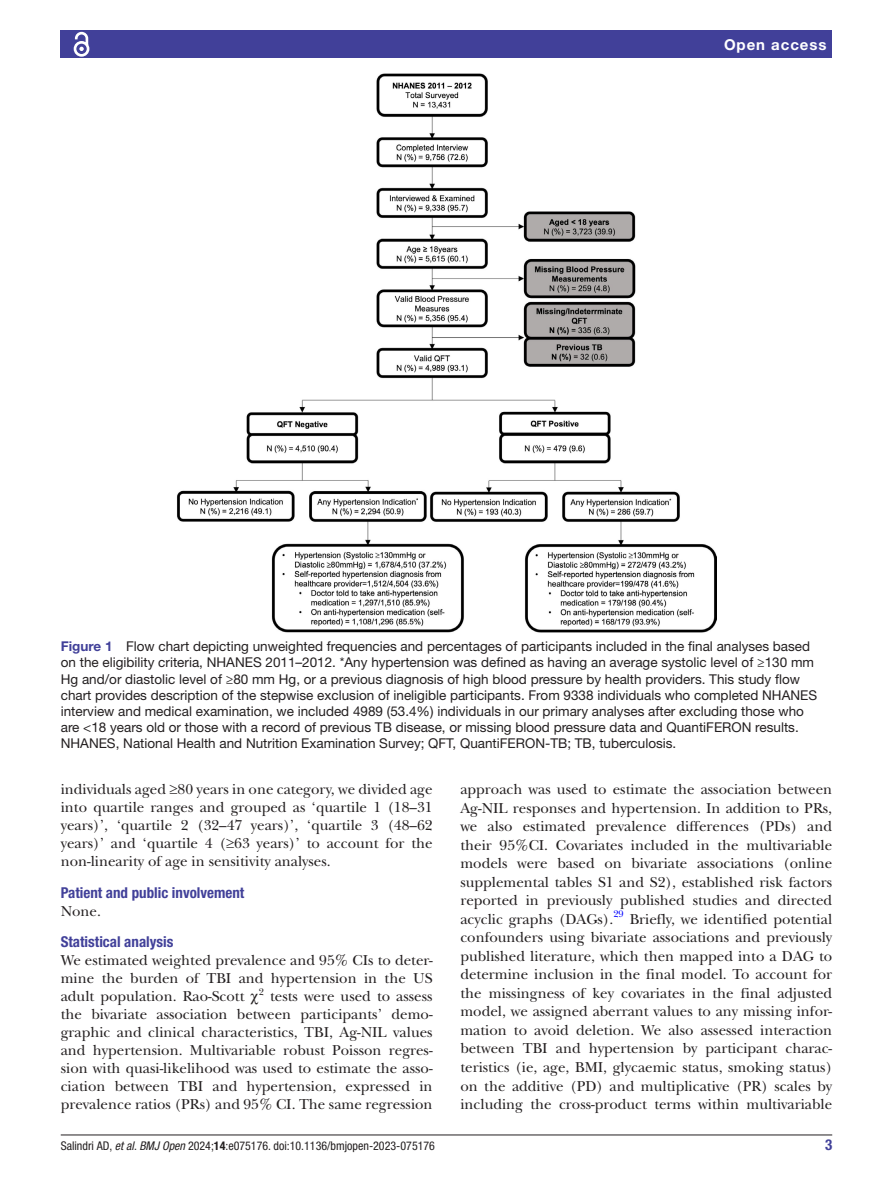
<style>
.page{position:relative;width:893px;height:1191px;background:#fff}
.page>*{position:absolute;margin:0;border:0;box-sizing:border-box;transform-origin:0 0}
.t1{font:15px/18.5px "New Baskerville";color:#231f20;text-align:justify}
.t2{font:700 condensed 15px "Helvetica Neue LT Std";color:#414099}
.t3{font:700 15px "Helvetica Neue LT Std";letter-spacing:.065em;color:#fff}
.t4{font:13.5px/16.2px "Helvetica Neue LT Std";color:#231f20}
.t5{font:condensed 12px "Helvetica Neue LT Std";color:#231f20}
.t6{font:9.9px "New Baskerville";color:#00f}
.t7{font:9.9px "New Baskerville";color:#231f20}
.s1{font-weight:700;color:#414099}
.s2{font-style:italic}
.s3{font-weight:700}
</style>
<div class="page">
<hr style="left:61px;top:1134px;width:771px;height:1px;background:#231f20">
<div style="left:61px;top:31px;width:771px;height:27px;background:#414099"></div>
<svg style="left:73px;top:31px;width:17px;height:26px"></svg>
<img style="left:177px;top:73px;width:539px;height:560px">
<p class="t3" style="left:724px;top:35px;width:104px">Open access</p>
<p class="t4" style="left:61px;top:638px;width:758px"><span class="s1">Figure 1</span> Flow chart depicting unweighted frequencies and percentages of participants included in the final analyses based on the eligibility criteria, NHANES 2011–2012. *Any hypertension was defined as having an average systolic level of ≥130 mm Hg and/or diastolic level of ≥80 mm Hg, or a previous diagnosis of high blood pressure by health providers. This study flow chart provides description of the stepwise exclusion of ineligible participants. From 9338 individuals who completed NHANES interview and medical examination, we included 4989 (53.4%) individuals in our primary analyses after excluding those who are &lt;18 years old or those with a record of previous TB disease, or missing blood pressure data and QuantiFERON results.<br>NHANES, National Health and Nutrition Examination Survey; QFT, QuantiFERON-TB; TB, tuberculosis.</p>
<p class="t1" style="left:61px;top:780px;width:373px;line-height:18px">individuals aged ≥80 years in one category, we divided age into quartile ranges and grouped as ‘quartile 1 (18–31 years)’, ‘quartile 2 (32–47 years)’, ‘quartile 3 (48–62 years)’ and ‘quartile 4 (≥63 years)’ to account for the non-linearity of age in sensitivity analyses.</p>
<p class="t2" style="left:61px;top:883px;width:185px">Patient and public involvement</p>
<p class="t1" style="left:61px;top:901px;width:42px">None.</p>
<p class="t2" style="left:61px;top:933px;width:114px">Statistical analysis</p>
<p class="t1" style="left:61px;top:951px;width:373px;line-height:18px">We estimated weighted prevalence and 95% CIs to deter&shy;mine the burden of TBI and hypertension in the US adult population. Rao-Scott</p>
<p class="t7" style="left:259px;top:985px;width:7px">2</p>
<p class="t1" style="left:61px;top:987px;width:373px;line-height:18px;text-indent:209px">tests were used to assess the bivariate association between participants’ demo&shy;graphic and clinical characteristics, TBI, Ag-NIL values and hypertension. Multivariable robust Poisson regres&shy;sion with quasi-likelihood was used to estimate the asso&shy;ciation between TBI and hypertension, expressed in prevalence ratios (PRs) and 95% CI. The same regression</p>
<p class="t1" style="left:460px;top:780px;width:373px">approach was used to estimate the association between Ag-NIL responses and hypertension. In addition to PRs, we also estimated prevalence differences (PDs) and their 95%CI. Covariates included in the multivariable models were based on bivariate associations (online supplemental tables S1 and S2), established risk factors reported in previously published studies and directed acyclic graphs (DAGs).</p>
<p class="t6" style="left:613px;top:908px;width:12px">29</p>
<p class="t1" style="left:460px;top:910px;width:373px;text-indent:169px">Briefly, we identified potential confounders using bivariate associations and previously published literature, which then mapped into a DAG to determine inclusion in the final model. To account for the missingness of key covariates in the final adjusted model, we assigned aberrant values to any missing infor&shy;mation to avoid deletion. We also assessed interaction between TBI and hypertension by participant charac&shy;teristics (ie, age, BMI, glycaemic status, smoking status) on the additive (PD) and multiplicative (PR) scales by including the cross-product terms within multivariable</p>
<p class="t5" style="left:61px;top:1138px;width:376px">Salindri AD, <span class="s2">et al</span>. <span class="s2">BMJ Open</span> 2024;<span class="s3">14</span>:e075176. doi:10.1136/bmjopen-2023-075176</p>
<p class="t2" style="left:825px;top:1135px;width:9px">3</p>
</div>
